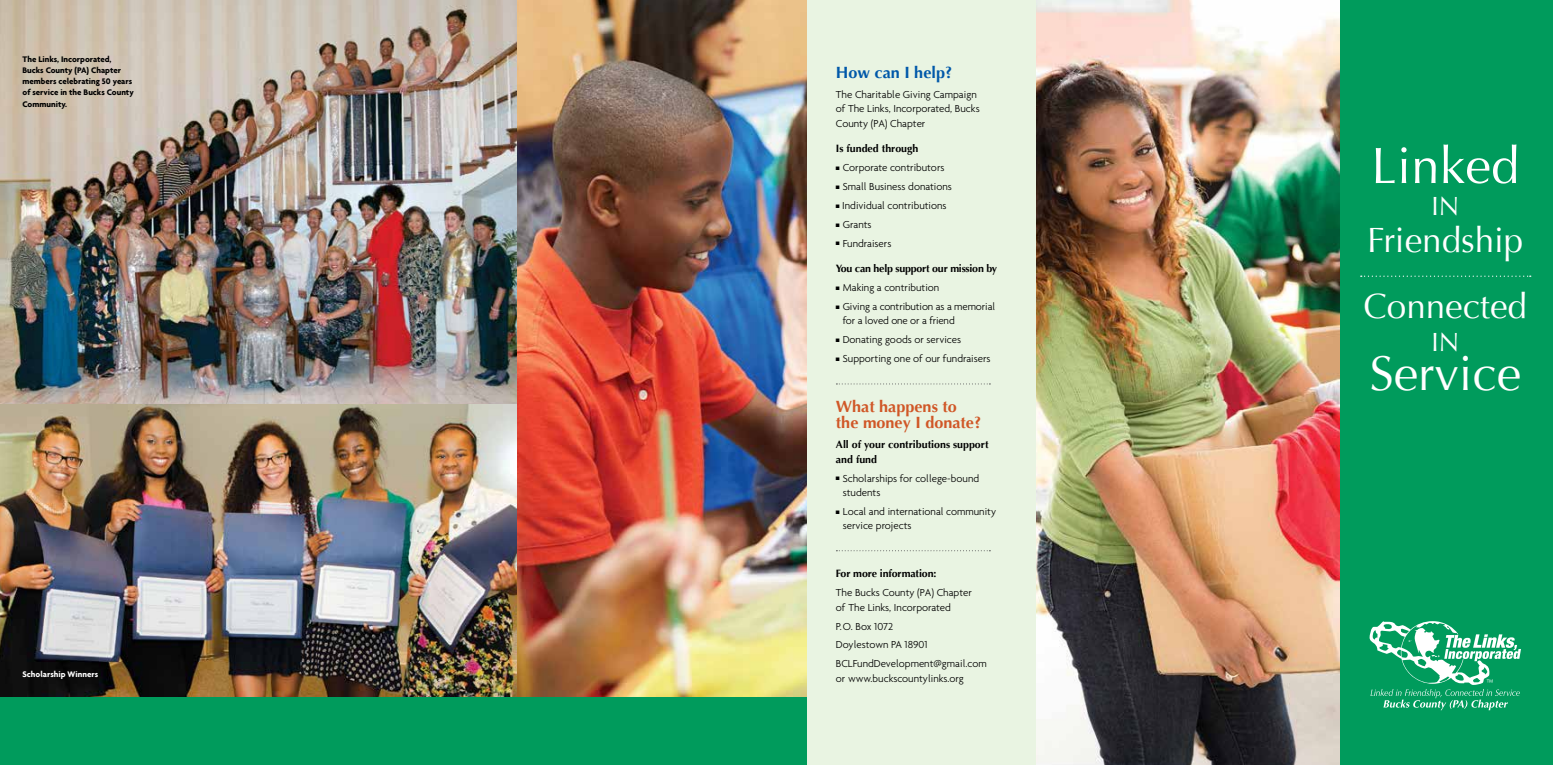
<style>
.page{position:relative;width:1553px;height:765px;background:#fff}
.page>*{position:absolute;margin:0;border:0;box-sizing:border-box;transform-origin:0 0}
.t1{font:51.25px "Optima";color:#fff}
.t2{font:48.75px "Optima";color:#fff}
.t3{font:35px/66.1px "Optima";color:#fff}
.t4{font:26.25px "Optima";color:#fff}
.t5{font:700 16.25px/16.2px "Optima";color:#d05727}
.t6{font:700 16.25px "Optima";color:#0058a9}
.t7{font:300 11px/14.4px "Agenda";color:#000}
.t8{font:700 10.62px/14.4px "Optima";color:#000}
.t9{font:700 10.62px "Optima";letter-spacing:-.02em;color:#000}
.t10{font:700 8.75px/11.2px "Agenda";color:#000}
.t11{font:700 8.75px "Agenda";color:#fff}
</style>
<div class="page">
<img style="left:0;top:0;width:518px;height:404px">
<img style="left:0;top:404px;width:518px;height:294px">
<img style="left:518px;top:0;width:289px;height:698px">
<img style="left:1035px;top:0;width:305px;height:765px">
<div style="left:1340px;top:0;width:212px;height:765px;background:#009b5c"></div>
<svg style="left:1369px;top:621px;width:152px;height:89px"></svg>
<svg style="left:1360px;top:276px;width:170px;height:1px"></svg>
<div style="left:0;top:698px;width:819px;height:67px;background:#009b5c"></div>
<div style="left:807px;top:0;width:228px;height:765px;background:#e9f4e2"></div>
<svg style="left:836px;top:383px;width:154px;height:1px"></svg>
<svg style="left:836px;top:550px;width:154px;height:1px"></svg>
<p class="t10" style="left:22px;top:53px;width:113px">The Links, Incorporated,<br>Bucks County (PA) Chapter members celebrating 50 years of service in the Bucks County<br>Community.</p>
<p class="t11" style="left:22px;top:669px;width:77px">Scholarship Winners</p>
<h3 class="t6" style="left:836px;top:63px;width:118px">How can I help?</h3>
<p class="t7" style="left:836px;top:87px;width:145px">The Charitable Giving Campaign of The Links, Incorporated, Bucks<br>County (PA) Chapter</p>
<p class="t8" style="left:836px;top:142px;width:84px">Is funded through</p>
<p class="t7" style="left:836px;top:160px;width:110px">■ Corporate contributors</p>
<p class="t7" style="left:836px;top:179px;width:118px">■ Small Business donations</p>
<p class="t7" style="left:836px;top:198px;width:112px">■ Individual contributions</p>
<p class="t7" style="left:836px;top:217px;width:37px">■ Grants</p>
<p class="t7" style="left:836px;top:236px;width:57px">■ Fundraisers</p>
<p class="t9" style="left:836px;top:263px;width:163px">You can help support our mission by</p>
<p class="t7" style="left:836px;top:280px;width:105px">■ Making a contribution</p>
<p class="t7" style="left:842px;top:299px;width:154px;text-indent:-7px">■ Giving a contribution as a memorial for a loved one or a friend</p>
<p class="t7" style="left:836px;top:332px;width:127px">■ Donating goods or services</p>
<p class="t7" style="left:836px;top:351px;width:156px">■ Supporting one of our fundraisers</p>
<h3 class="t5" style="left:836px;top:399px;width:147px">What happens to the money I donate?</h3>
<p class="t8" style="left:836px;top:438px;width:154px">All of your contributions support and fund</p>
<p class="t7" style="left:842px;top:471px;width:138px;text-indent:-7px">■ Scholarships for college-bound students</p>
<p class="t7" style="left:843px;top:504px;width:155px;text-indent:-7px">■ Local and international community service projects</p>
<p class="t8" style="left:836px;top:567px;width:102px">For more information:</p>
<p class="t7" style="left:836px;top:585px;width:137px">The Bucks County (PA) Chapter of The Links, Incorporated</p>
<p class="t7" style="left:836px;top:616px;width:152px;line-height:18.9px">P. O. Box 1072<br>Doylestown PA 18901<br>BCLFundDevelopment@gmail.com</p>
<p class="t7" style="left:836px;top:671px;width:129px">or www.buckscountylinks.org</p>
<h1 class="t1" style="left:1371px;top:136px;width:150px">Linked</h1>
<h3 class="t4" style="left:1431px;top:191px;width:29px">IN</h3>
<h3 class="t3" style="left:1363px;top:207px;width:165px">Friendship<br>Connected</h3>
<h3 class="t4" style="left:1431px;top:327px;width:29px">IN</h3>
<h2 class="t2" style="left:1369px;top:345px;width:153px">Service</h2>
</div>
